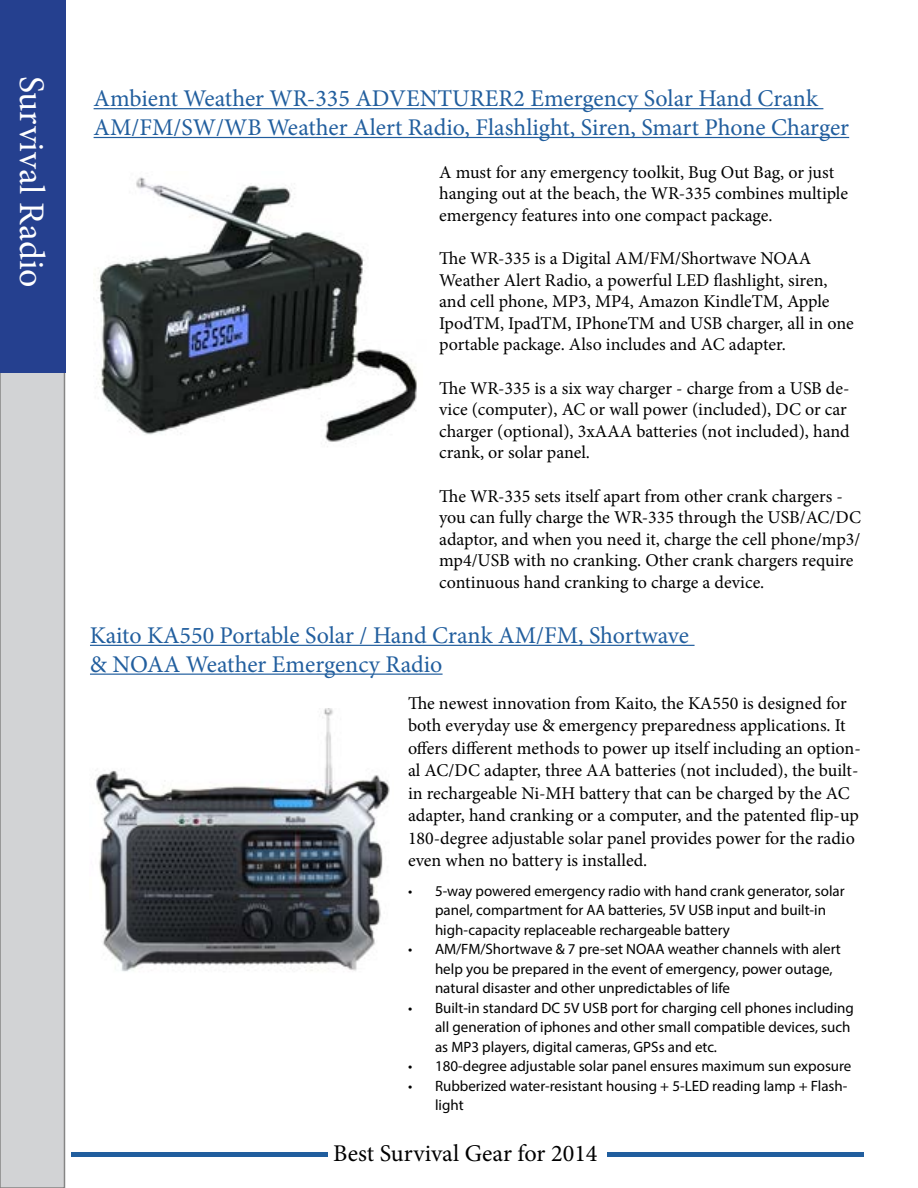
<style>
.page{position:relative;width:918px;height:1188px;background:#fff}
.page>*{position:absolute;margin:0;border:0;box-sizing:border-box;transform-origin:0 0}
.t1{font:36px "Minion Pro";color:#fff}
.t2{font:24px/28.8px "Minion Pro";color:#215e9e}
.t3{font:24px "Minion Pro";color:#000}
.t4{font:18px/21.6px "Minion Pro";letter-spacing:-.005em;color:#000}
.t5{font:15px/19.5px "Myriad Pro";color:#000}
</style>
<div class="page">
<div style="left:0;top:0;width:64px;height:1188px;background:#d2d3d5"></div>
<div style="left:608px;top:1152px;width:256px;height:5px;background:#215e9e"></div>
<div style="left:71px;top:1152px;width:256px;height:5px;background:#215e9e"></div>
<img style="left:94px;top:709px;width:296px;height:263px">
<img style="left:95px;top:177px;width:322px;height:270px">
<hr style="left:94px;top:108px;width:729px;height:1px;background:#215e9e">
<hr style="left:94px;top:137px;width:755px;height:1px;background:#215e9e">
<div style="left:0;top:0;width:66px;height:373px;background:#25408f"></div>
<hr style="left:90px;top:645px;width:605px;height:1px;background:#215e9e">
<hr style="left:90px;top:674px;width:353px;height:1px;background:#215e9e">
<h1 class="t1" style="left:56px;top:76px;width:214px;rotate:90deg">Survival Radio</h1>
<h2 class="t2" style="left:94px;top:84px;width:757px">Ambient Weather WR-335 ADVENTURER2 Emergency Solar Hand Crank<br>AM/FM/SW/WB Weather Alert Radio, Flashlight, Siren, Smart Phone Charger</h2>
<p class="t4" style="left:439px;top:161px;width:410px">A must for any emergency toolkit, Bug Out Bag, or just hanging out at the beach, the WR-335 combines multiple emergency features into one compact package.</p>
<p class="t4" style="left:439px;top:247px;width:416px">The WR-335 is a Digital AM/FM/Shortwave NOAA Weather Alert Radio, a powerful LED flashlight, siren, and cell phone, MP3, MP4, Amazon KindleTM, Apple IpodTM, IpadTM, IPhoneTM and USB charger, all in one portable package. Also includes and AC adapter.</p>
<p class="t4" style="left:439px;top:377px;width:412px">The WR-335 is a six way charger - charge from a USB de&shy;vice (computer), AC or wall power (included), DC or car charger (optional), 3xAAA batteries (not included), hand crank, or solar panel.</p>
<p class="t4" style="left:439px;top:485px;width:423px">The WR-335 sets itself apart from other crank chargers - you can fully charge the WR-335 through the USB/AC/DC adaptor, and when you need it, charge the cell phone/mp3/ mp4/USB with no cranking. Other crank chargers require continuous hand cranking to charge a device.</p>
<h2 class="t2" style="left:90px;top:621px;width:601px">Kaito KA550 Portable Solar / Hand Crank AM/FM, Shortwave &amp; NOAA Weather Emergency Radio</h2>
<p class="t4" style="left:408px;top:692px;width:454px;line-height:22.5px">The newest innovation from Kaito, the KA550 is designed for both everyday use &amp; emergency preparedness applications. It offers different methods to power up itself including an option&shy;al AC/DC adapter, three AA batteries (not included), the built&shy;in rechargeable Ni-MH battery that can be charged by the AC adapter, hand cranking or a computer, and the patented flip-up 180-degree adjustable solar panel provides power for the radio even when no battery is installed.</p>
<p class="t5" style="left:435px;top:880px;width:411px;text-indent:-27px">• 5-way powered emergency radio with hand crank generator, solar panel, compartment for AA batteries, 5V USB input and built-in high-capacity replaceable rechargeable battery</p>
<p class="t5" style="left:435px;top:939px;width:407px;text-indent:-27px">• AM/FM/Shortwave &amp; 7 pre-set NOAA weather channels with alert help you be prepared in the event of emergency, power outage, natural disaster and other unpredictables of life</p>
<p class="t5" style="left:435px;top:997px;width:420px;text-indent:-27px">• Built-in standard DC 5V USB port for charging cell phones including all generation of iphones and other small compatible devices, such as MP3 players, digital cameras, GPSs and etc.</p>
<p class="t5" style="left:408px;top:1056px;width:445px">• 180-degree adjustable solar panel ensures maximum sun exposure</p>
<p class="t5" style="left:435px;top:1075px;width:414px;text-indent:-27px">• Rubberized water-resistant housing + 5-LED reading lamp + Flash&shy;light</p>
<h2 class="t3" style="left:333px;top:1138px;width:266px">Best Survival Gear for 2014</h2>
</div>
